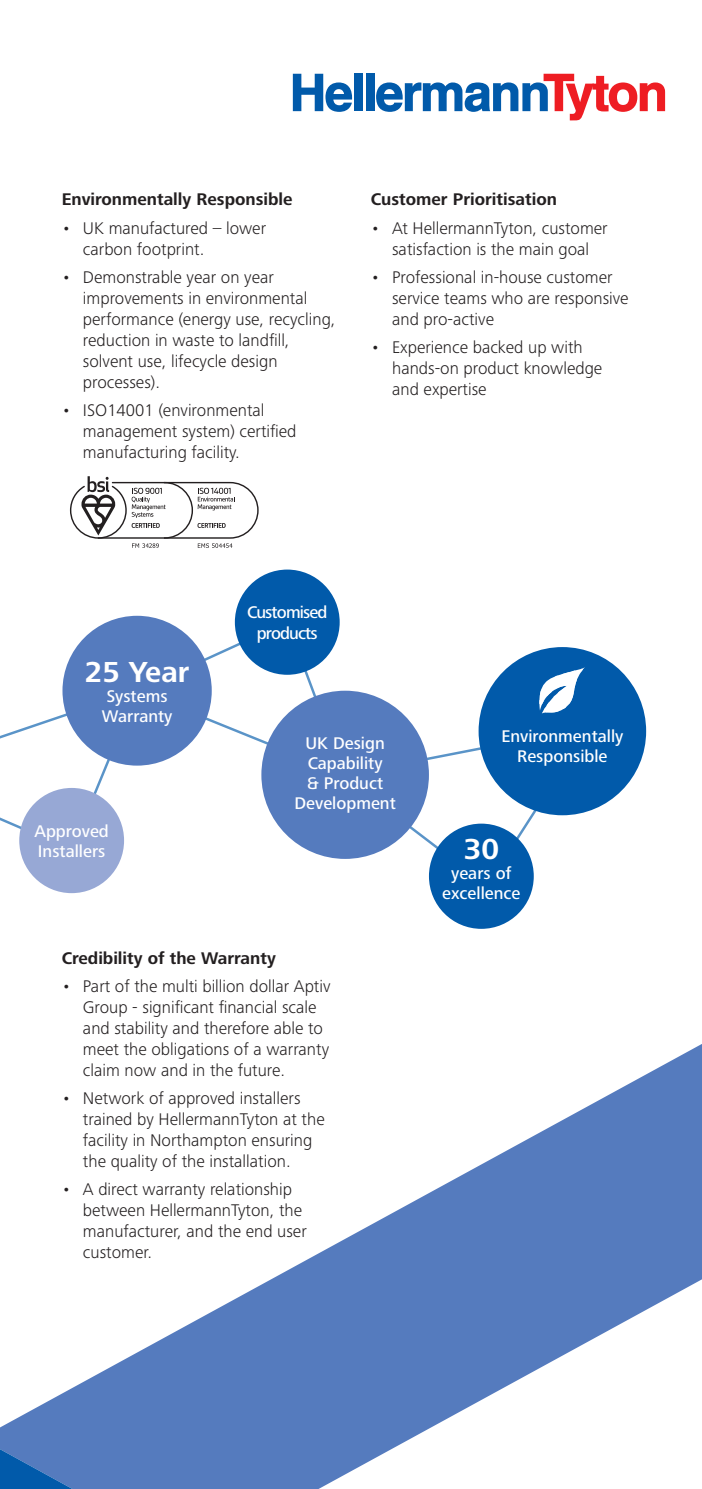
<style>
.page{position:relative;width:702px;height:1489px;background:#fff}
.page>*{position:absolute;margin:0;border:0;box-sizing:border-box;transform-origin:0 0}
.t1{font:700 30px "Frutiger Next LTW1 G";color:#fff}
.t2{font:300 17.5px/21px "Frutiger Next LTW1 G";color:#231f20}
.t3{font:500 17.5px/20px "Frutiger Next LTW1 G";color:#fff;text-align:center}
.t4{font:700 17.5px "Frutiger Next LTW1 G";color:#231f20}
.t5{font:500 17.5px/20px "Frutiger Next LTW1 G";letter-spacing:-.05em;color:#fff;text-align:center}
</style>
<div class="page">
<div style="left:354px;top:74px;width:8px;height:37px;background:#015aaa"></div>
<div style="left:366px;top:74px;width:8px;height:37px;background:#015aaa"></div>
<svg style="left:293px;top:74px;width:59px;height:38px"></svg>
<svg style="left:376px;top:74px;width:289px;height:46px"></svg>
<svg style="left:70px;top:476px;width:188px;height:72px"></svg>
<svg style="left:0;top:599px;width:592px;height:290px"></svg>
<svg style="left:0;top:600px;width:591px;height:177px"></svg>
<div style="left:261px;top:690px;width:168px;height:168px;background:#557bbe;border-radius:50%"></div>
<div style="left:62px;top:615px;width:150px;height:150px;background:#557bbe;border-radius:50%"></div>
<div style="left:478px;top:647px;width:168px;height:168px;background:#015aaa;border-radius:50%"></div>
<svg style="left:539px;top:667px;width:46px;height:46px"></svg>
<div style="left:19px;top:788px;width:105px;height:105px;background:#97a8d5;border-radius:50%"></div>
<div style="left:235px;top:569px;width:104px;height:105px;background:#015aaa;border-radius:50%"></div>
<div style="left:429px;top:823px;width:104px;height:105px;background:#015aaa;border-radius:50%"></div>
<svg style="left:0;top:1044px;width:702px;height:444px"></svg>
<svg style="left:0;top:1448px;width:72px;height:40px"></svg>
<p class="t4" style="left:62px;top:190px;width:232px">Environmentally Responsible</p>
<p class="t2" style="left:83px;top:217px;width:185px;text-indent:-21px">• UK manufactured – lower carbon footprint.</p>
<p class="t2" style="left:83px;top:266px;width:254px;text-indent:-21px">• Demonstrable year on year improvements in environmental performance (energy use, recycling, reduction in waste to landfill, solvent use, lifecycle design processes).</p>
<p class="t2" style="left:83px;top:399px;width:215px;text-indent:-21px">• ISO14001 (environmental management system) certified manufacturing facility.</p>
<p class="t4" style="left:371px;top:190px;width:188px">Customer Prioritisation</p>
<p class="t2" style="left:371px;top:217px;width:238px;text-align:center">• At HellermannTyton, customer satisfaction is the main goal</p>
<p class="t2" style="left:392px;top:266px;width:238px;text-indent:-21px">• Professional in-house customer service teams who are responsive and pro-active</p>
<p class="t2" style="left:392px;top:336px;width:212px;text-indent:-21px">• Experience backed up with hands-on product knowledge and expertise</p>
<p class="t1" style="left:85px;top:654px;width:106px">25 Year</p>
<p class="t3" style="left:102px;top:686px;width:72px;text-align:left">Systems<br>Warranty</p>
<p class="t5" style="left:247px;top:603px;width:82px">Customised products</p>
<p class="t3" style="left:34px;top:821px;width:76px;text-align:left">Approved<br>Installers</p>
<p class="t3" style="left:294px;top:734px;width:103px">UK Design<br>Capability<br>&amp; Product<br>Development</p>
<p class="t3" style="left:501px;top:726px;width:123px">Environmentally<br>Responsible</p>
<p class="t1" style="left:463px;top:831px;width:37px">30</p>
<p class="t3" style="left:442px;top:863px;width:80px">years of excellence</p>
<p class="t4" style="left:62px;top:947px;width:216px">Credibility of the Warranty</p>
<p class="t2" style="left:83px;top:975px;width:249px;text-indent:-21px">• Part of the multi billion dollar Aptiv Group - significant financial scale and stability and therefore able to meet the obligations of a warranty claim now and in the future.</p>
<p class="t2" style="left:83px;top:1087px;width:243px;text-indent:-21px">• Network of approved installers trained by HellermannTyton at the facility in Northampton ensuring the quality of the installation.</p>
<p class="t2" style="left:83px;top:1178px;width:225px;text-indent:-21px">• A direct warranty relationship between HellermannTyton, the manufacturer, and the end user customer.</p>
</div>
